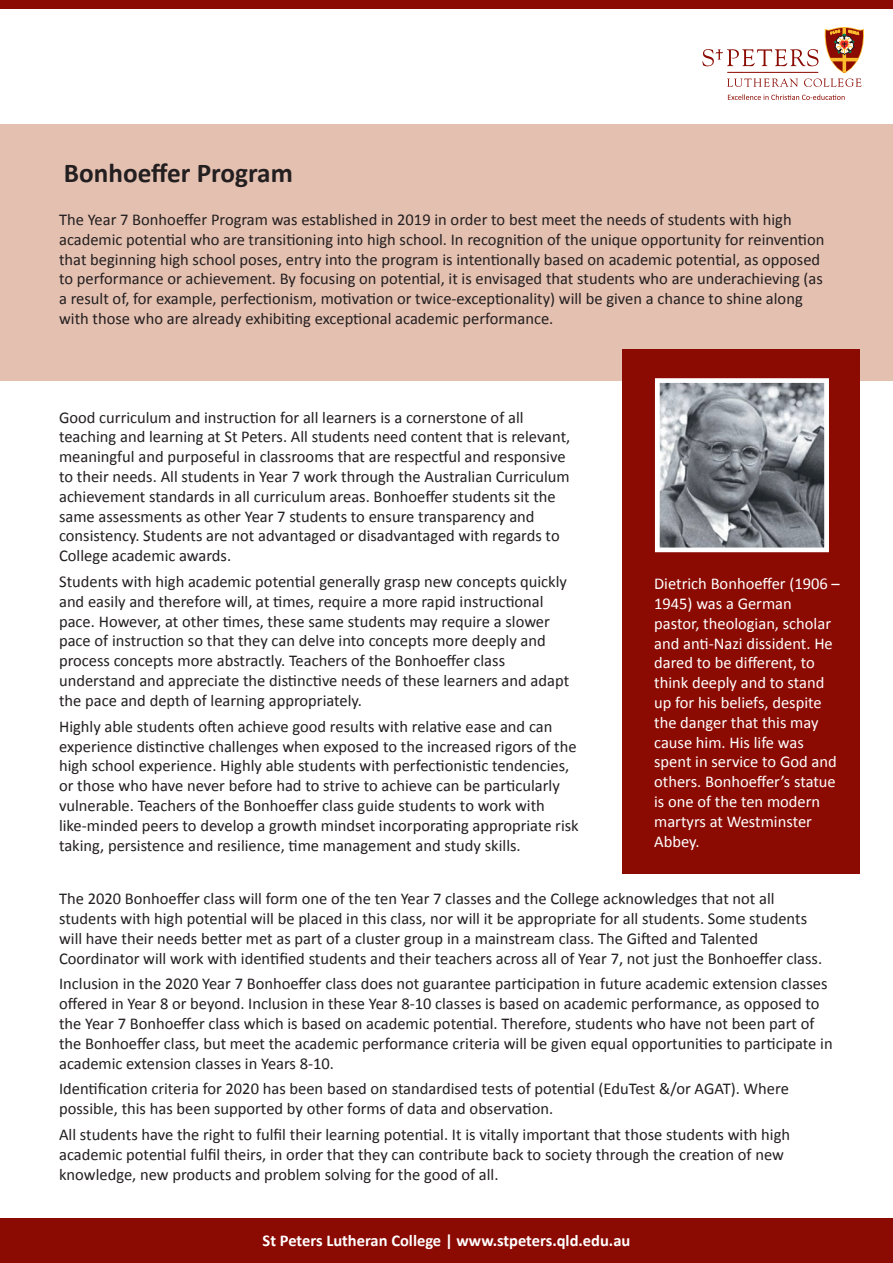
<style>
.page{position:relative;width:893px;height:1263px;background:#fff}
.page>*{position:absolute;margin:0;border:0;box-sizing:border-box;transform-origin:0 0}
.t1{font:700 27.3px "Calibri";color:#231f20}
.t2{font:16.5px/19.8px "Calibri";color:#231f20}
.t3{font:16.5px/19.8px "Calibri";color:#fff}
.t4{font:700 16.5px "Calibri";color:#fff}
</style>
<div class="page">
<div style="left:0;top:124px;width:893px;height:256px;background:#e4c0b0"></div>
<svg style="left:702px;top:27px;width:162px;height:60px"></svg>
<svg style="left:728px;top:94px;width:117px;height:6px"></svg>
<div style="left:622px;top:349px;width:237px;height:524px;background:#8b0a02"></div>
<svg style="left:660px;top:383px;width:164px;height:164px;background:#888c93"></svg>
<div style="left:655px;top:378px;width:174px;height:174px;border:4px solid #fff"></div>
<div style="left:0;top:0;width:893px;height:9px;background:#8b0a02"></div>
<div style="left:0;top:1218px;width:893px;height:45px;background:#8b0a02"></div>
<h1 class="t1" style="left:64px;top:155px;width:231px">Bonhoeffer Program</h1>
<p class="t2" style="left:59px;top:210px;width:767px">The Year 7 Bonhoeffer Program was established in 2019 in order to best meet the needs of students with high academic potential who are transitioning into high school. In recognition of the unique opportunity for reinvention that beginning high school poses, entry into the program is intentionally based on academic potential, as opposed to performance or achievement. By focusing on potential, it is envisaged that students who are underachieving (as a result of, for example, perfectionism, motivation or twice-exceptionality) will be given a chance to shine along with those who are already exhibiting exceptional academic performance.</p>
<p class="t2" style="left:59px;top:407px;width:513px">Good curriculum and instruction for all learners is a cornerstone of all teaching and learning at St Peters. All students need content that is relevant, meaningful and purposeful in classrooms that are respectful and responsive to their needs. All students in Year 7 work through the Australian Curriculum achievement standards in all curriculum areas. Bonhoeffer students sit the same assessments as other Year 7 students to ensure transparency and consistency. Students are not advantaged or disadvantaged with regards to College academic awards.</p>
<p class="t2" style="left:59px;top:572px;width:512px">Students with high academic potential generally grasp new concepts quickly and easily and therefore will, at times, require a more rapid instructional pace. However, at other times, these same students may require a slower pace of instruction so that they can delve into concepts more deeply and process concepts more abstractly. Teachers of the Bonhoeffer class understand and appreciate the distinctive needs of these learners and adapt the pace and depth of learning appropriately.</p>
<p class="t2" style="left:59px;top:716px;width:521px">Highly able students often achieve good results with relative ease and can experience distinctive challenges when exposed to the increased rigors of the high school experience. Highly able students with perfectionistic tendencies, or those who have never before had to strive to achieve can be particularly vulnerable. Teachers of the Bonhoeffer class guide students to work with like-minded peers to develop a growth mindset incorporating appropriate risk taking, persistence and resilience, time management and study skills.</p>
<p class="t3" style="left:654px;top:574px;width:187px">Dietrich Bonhoeffer (1906 –<br>1945) was a German pastor, theologian, scholar and anti-Nazi dissident. He dared to be different, to think deeply and to stand up for his beliefs, despite the danger that this may cause him. His life was spent in service to God and others. Bonhoeffer’s statue is one of the ten modern martyrs at Westminster<br>Abbey.</p>
<p class="t2" style="left:59px;top:889px;width:765px">The 2020 Bonhoeffer class will form one of the ten Year 7 classes and the College acknowledges that not all students with high potential will be placed in this class, nor will it be appropriate for all students. Some students will have their needs better met as part of a cluster group in a mainstream class. The Gifted and Talented Coordinator will work with identified students and their teachers across all of Year 7, not just the Bonhoeffer class.</p>
<p class="t2" style="left:59px;top:974px;width:775px">Inclusion in the 2020 Year 7 Bonhoeffer class does not guarantee participation in future academic extension classes offered in Year 8 or beyond. Inclusion in these Year 8-10 classes is based on academic performance, as opposed to the Year 7 Bonhoeffer class which is based on academic potential. Therefore, students who have not been part of the Bonhoeffer class, but meet the academic performance criteria will be given equal opportunities to participate in academic extension classes in Years 8-10.</p>
<p class="t2" style="left:59px;top:1079px;width:731px">Identification criteria for 2020 has been based on standardised tests of potential (EduTest &amp;/or AGAT). Where possible, this has been supported by other forms of data and observation.</p>
<p class="t2" style="left:59px;top:1125px;width:732px">All students have the right to fulfil their learning potential. It is vitally important that those students with high academic potential fulfil theirs, in order that they can contribute back to society through the creation of new knowledge, new products and problem solving for the good of all.</p>
<p class="t4" style="left:263px;top:1229px;width:369px">St Peters Lutheran College | www.stpeters.qld.edu.au</p>
</div>
